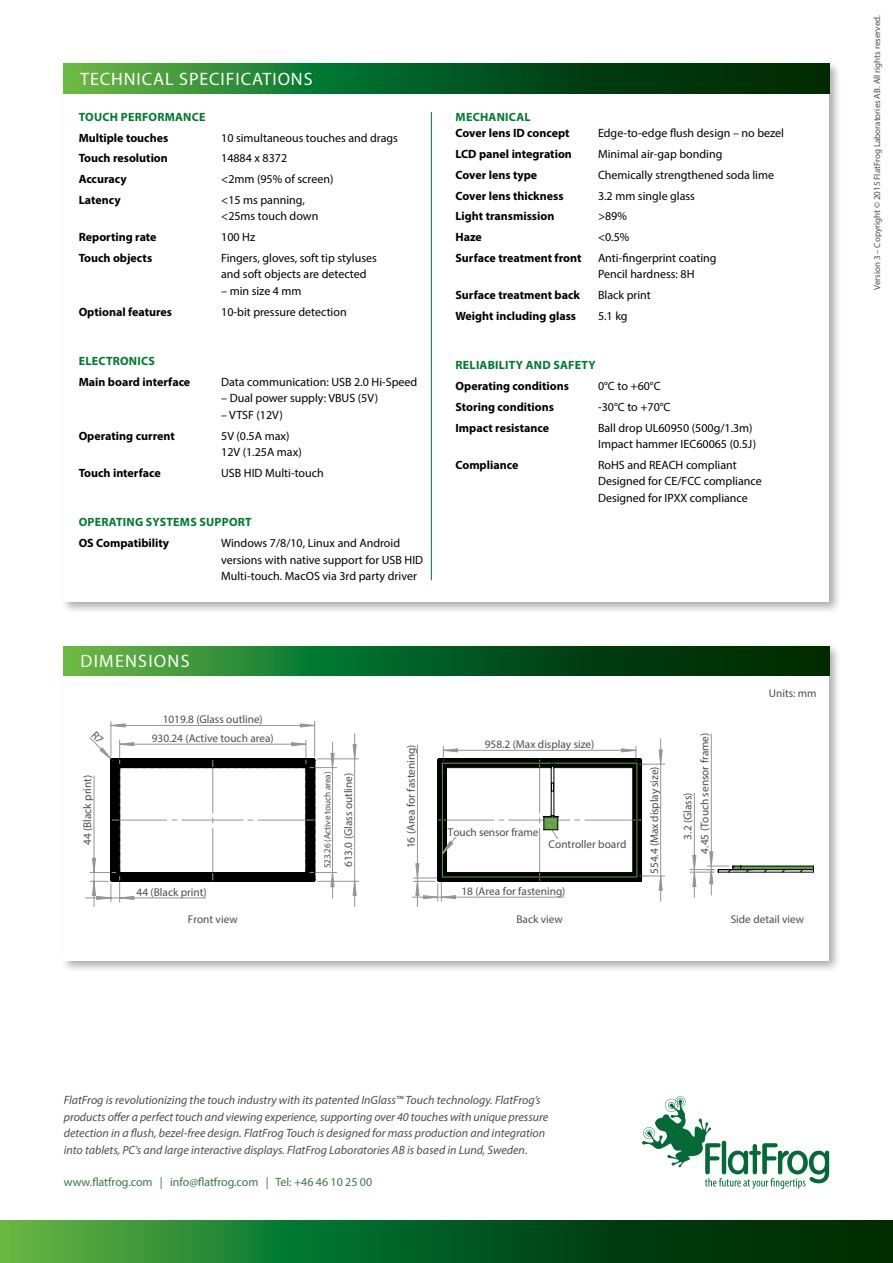
<style>
.page{position:relative;width:893px;height:1263px;background:#fff}
.page>*{position:absolute;margin:0;border:0;box-sizing:border-box;transform-origin:0 0}
.t1{font:18px "Myriad Pro";letter-spacing:.05em;color:#fff}
.t2{font:18px "Myriad Pro";letter-spacing:.07em;color:#fff}
.t3{font:12px/16.5px "Myriad Pro";color:#000}
.t4{font:700 12px "Myriad Pro";color:#000}
.t5{font:italic 12px/16.5px "Myriad Pro";color:#4d4d4f}
.t6{font:700 12px "Myriad Pro";letter-spacing:.02em;color:#007931}
.t7{font:12px "Myriad Pro";letter-spacing:-.005em;color:#3c7848}
.t8{font:11.25px/18.8px "Myriad Pro";color:#4d4d4f;text-align:center}
.t9{font:9.15px "Myriad Pro";letter-spacing:-.01em;color:#4d4d4f}
.t10{font:9px "Myriad Pro";color:#4d4d4f}
</style>
<div class="page">
<svg style="left:0;top:1220px;width:893px;height:43px"></svg>
<div style="left:60px;top:60px;width:782px;height:554px;background:#000;opacity:.5"></div>
<div style="left:64px;top:64px;width:765px;height:537px;background:#fff"></div>
<svg style="left:64px;top:64px;width:765px;height:30px"></svg>
<hr style="left:431px;top:112px;width:1px;height:468px;background:#007931">
<div style="left:60px;top:642px;width:782px;height:331px;background:#000;opacity:.5"></div>
<div style="left:64px;top:646px;width:765px;height:315px;background:#fff"></div>
<svg style="left:64px;top:646px;width:765px;height:30px"></svg>
<hr style="left:733px;top:866px;width:80px;height:3px;background:#5ba73d">
<hr style="left:711px;top:734px;width:1px;height:132px;background:#939598">
<hr style="left:317px;top:758px;width:42px;height:1px;background:#939598">
<hr style="left:317px;top:881px;width:42px;height:1px;background:#939598">
<hr style="left:111px;top:721px;width:1px;height:35px;background:#939598">
<hr style="left:314px;top:721px;width:1px;height:35px;background:#939598">
<hr style="left:694px;top:793px;width:1px;height:76px;background:#939598">
<svg style="left:352px;top:733px;width:5px;height:174px"></svg>
<hr style="left:741px;top:865px;width:72px;height:1px;background:#000">
<hr style="left:718px;top:872px;width:95px;height:1px;background:#000">
<svg style="left:690px;top:851px;width:114px;height:46px"></svg>
<hr style="left:752px;top:869px;width:61px;height:1px;background:#000">
<svg style="left:412px;top:739px;width:253px;height:168px"></svg>
<svg style="left:642px;top:1096px;width:187px;height:93px"></svg>
<svg style="left:86px;top:723px;width:250px;height:184px"></svg>
<h1 class="t1" style="left:80px;top:68px;width:234px">TECHNICAL SPECIFICATIONS</h1>
<p class="t6" style="left:79px;top:109px;width:128px">TOUCH PERFORMANCE</p>
<p class="t4" style="left:79px;top:130px;width:91px">Multiple touches</p>
<p class="t3" style="left:221px;top:129px;width:178px">10 simultaneous touches and drags</p>
<p class="t4" style="left:79px;top:150px;width:91px">Touch resolution</p>
<p class="t3" style="left:221px;top:150px;width:68px">14884 x 8372</p>
<p class="t4" style="left:79px;top:171px;width:50px">Accuracy</p>
<p class="t3" style="left:221px;top:171px;width:114px">&lt;2mm (95% of screen)</p>
<p class="t4" style="left:79px;top:192px;width:43px">Latency</p>
<p class="t3" style="left:221px;top:191px;width:99px">&lt;15 ms panning, &lt;25ms touch down</p>
<p class="t4" style="left:79px;top:229px;width:79px">Reporting rate</p>
<p class="t3" style="left:221px;top:229px;width:36px">100 Hz</p>
<p class="t4" style="left:79px;top:250px;width:75px">Touch objects</p>
<p class="t3" style="left:221px;top:249px;width:157px">Fingers, gloves, soft tip styluses and soft objects are detected</p>
<p class="t3" style="left:221px;top:282px;width:82px">– min size 4 mm</p>
<p class="t4" style="left:79px;top:304px;width:95px">Optional features</p>
<p class="t3" style="left:221px;top:303px;width:127px">10-bit pressure detection</p>
<p class="t6" style="left:79px;top:353px;width:78px">ELECTRONICS</p>
<p class="t4" style="left:79px;top:374px;width:113px">Main board interface</p>
<p class="t3" style="left:221px;top:373px;width:198px">Data communication: USB 2.0 Hi-Speed</p>
<p class="t3" style="left:221px;top:390px;width:159px">– Dual power supply: VBUS (5V)</p>
<p class="t3" style="left:221px;top:406px;width:63px">– VTSF (12V)</p>
<p class="t4" style="left:79px;top:428px;width:98px">Operating current</p>
<p class="t3" style="left:221px;top:427px;width:82px">5V (0.5A max)<br>12V (1.25A max)</p>
<p class="t4" style="left:79px;top:465px;width:84px">Touch interface</p>
<p class="t3" style="left:221px;top:464px;width:104px">USB HID Multi-touch</p>
<p class="t6" style="left:79px;top:514px;width:175px">OPERATING SYSTEMS SUPPORT</p>
<p class="t4" style="left:79px;top:535px;width:92px">OS Compatibility</p>
<p class="t3" style="left:221px;top:535px;width:204px">Windows 7/8/10, Linux and Android versions with native support for USB HID<br>Multi-touch. MacOS via 3rd party driver</p>
<p class="t6" style="left:456px;top:109px;width:76px">MECHANICAL</p>
<p class="t4" style="left:455px;top:125px;width:116px">Cover lens ID concept</p>
<p class="t3" style="left:598px;top:125px;width:188px">Edge-to-edge flush design – no bezel</p>
<p class="t4" style="left:455px;top:146px;width:118px">LCD panel integration</p>
<p class="t3" style="left:598px;top:146px;width:126px">Minimal air-gap bonding</p>
<p class="t4" style="left:455px;top:167px;width:83px">Cover lens type</p>
<p class="t3" style="left:598px;top:166px;width:178px">Chemically strengthened soda lime</p>
<p class="t4" style="left:455px;top:188px;width:110px">Cover lens thickness</p>
<p class="t3" style="left:598px;top:187px;width:99px">3.2 mm single glass</p>
<p class="t4" style="left:455px;top:208px;width:100px">Light transmission</p>
<p class="t3" style="left:598px;top:208px;width:30px">&gt;89%</p>
<p class="t4" style="left:455px;top:229px;width:28px">Haze</p>
<p class="t3" style="left:598px;top:229px;width:33px">&lt;0.5%</p>
<p class="t4" style="left:455px;top:250px;width:127px">Surface treatment front</p>
<p class="t3" style="left:598px;top:249px;width:120px">Anti-fingerprint coating<br>Pencil hardness: 8H</p>
<p class="t4" style="left:455px;top:287px;width:126px">Surface treatment back</p>
<p class="t3" style="left:598px;top:287px;width:54px">Black print</p>
<p class="t4" style="left:455px;top:308px;width:122px">Weight including glass</p>
<p class="t3" style="left:598px;top:307px;width:31px">5.1 kg</p>
<p class="t6" style="left:456px;top:357px;width:142px">RELIABILITY AND SAFETY</p>
<p class="t4" style="left:455px;top:378px;width:115px">Operating conditions</p>
<p class="t3" style="left:598px;top:378px;width:64px">0°C to +60°C</p>
<p class="t4" style="left:455px;top:399px;width:100px">Storing conditions</p>
<p class="t3" style="left:598px;top:398px;width:74px">-30°C to +70°C</p>
<p class="t4" style="left:455px;top:420px;width:95px">Impact resistance</p>
<p class="t3" style="left:598px;top:419px;width:160px">Ball drop UL60950 (500g/1.3m)<br>Impact hammer IEC60065 (0.5J)</p>
<p class="t4" style="left:455px;top:457px;width:64px">Compliance</p>
<p class="t3" style="left:598px;top:456px;width:165px">RoHS and REACH compliant<br>Designed for CE/FCC compliance<br>Designed for IPXX compliance</p>
<h1 class="t2" style="left:80px;top:650px;width:111px">DIMENSIONS</h1>
<p class="t8" style="left:78px;top:845px;width:72px;rotate:-90deg">44 (Black print)</p>
<p class="t8" style="left:152px;top:710px;width:123px">1019.8 (Glass outline)<br>930.24 (Active touch area)</p>
<p class="t8" style="left:137px;top:882px;width:72px">44 (Black print)</p>
<p class="t9" style="left:322px;top:868px;width:98px;rotate:-90deg">523.26 (Active touch area)</p>
<p class="t8" style="left:339px;top:867px;width:96px;rotate:-90deg">613.0 (Glass outline)</p>
<p class="t8" style="left:401px;top:848px;width:106px;rotate:-90deg">16 (Area for fastening)</p>
<p class="t8" style="left:485px;top:734px;width:111px">958.2 (Max display size)</p>
<p class="t8" style="left:448px;top:822px;width:92px">Touch sensor frame</p>
<p class="t8" style="left:549px;top:834px;width:79px">Controller board</p>
<p class="t8" style="left:461px;top:881px;width:106px">18 (Area for fastening)</p>
<p class="t8" style="left:645px;top:874px;width:109px;rotate:-90deg">554.4 (Max display size)</p>
<p class="t8" style="left:679px;top:853px;width:122px;line-height:17px;text-align:left;text-indent:14px;rotate:-90deg">3.2 (Glass)<br>4.45 (Touch sensor frame)</p>
<p class="t8" style="left:769px;top:683px;width:49px">Units: mm</p>
<p class="t8" style="left:188px;top:910px;width:51px">Front view</p>
<p class="t8" style="left:516px;top:910px;width:48px">Back view</p>
<p class="t8" style="left:731px;top:910px;width:75px">Side detail view</p>
<p class="t10" style="left:872px;top:290px;width:277px;rotate:-90deg">Version 3 – Copyright © 2015 FlatFrog Laboratories AB. All rights reserved.</p>
<p class="t5" style="left:64px;top:1092px;width:486px">FlatFrog is revolutionizing the touch industry with its patented InGlass™ Touch technology. FlatFrog’s products offer a perfect touch and viewing experience, supporting over 40 touches with unique pressure detection in a flush, bezel-free design. FlatFrog Touch is designed for mass production and integration into tablets, PC’s and large interactive displays. FlatFrog Laboratories AB is based in Lund, Sweden.</p>
<p class="t7" style="left:64px;top:1175px;width:310px">www.flatfrog.com | info@flatfrog.com | Tel: +46 46 10 25 00</p>
</div>
